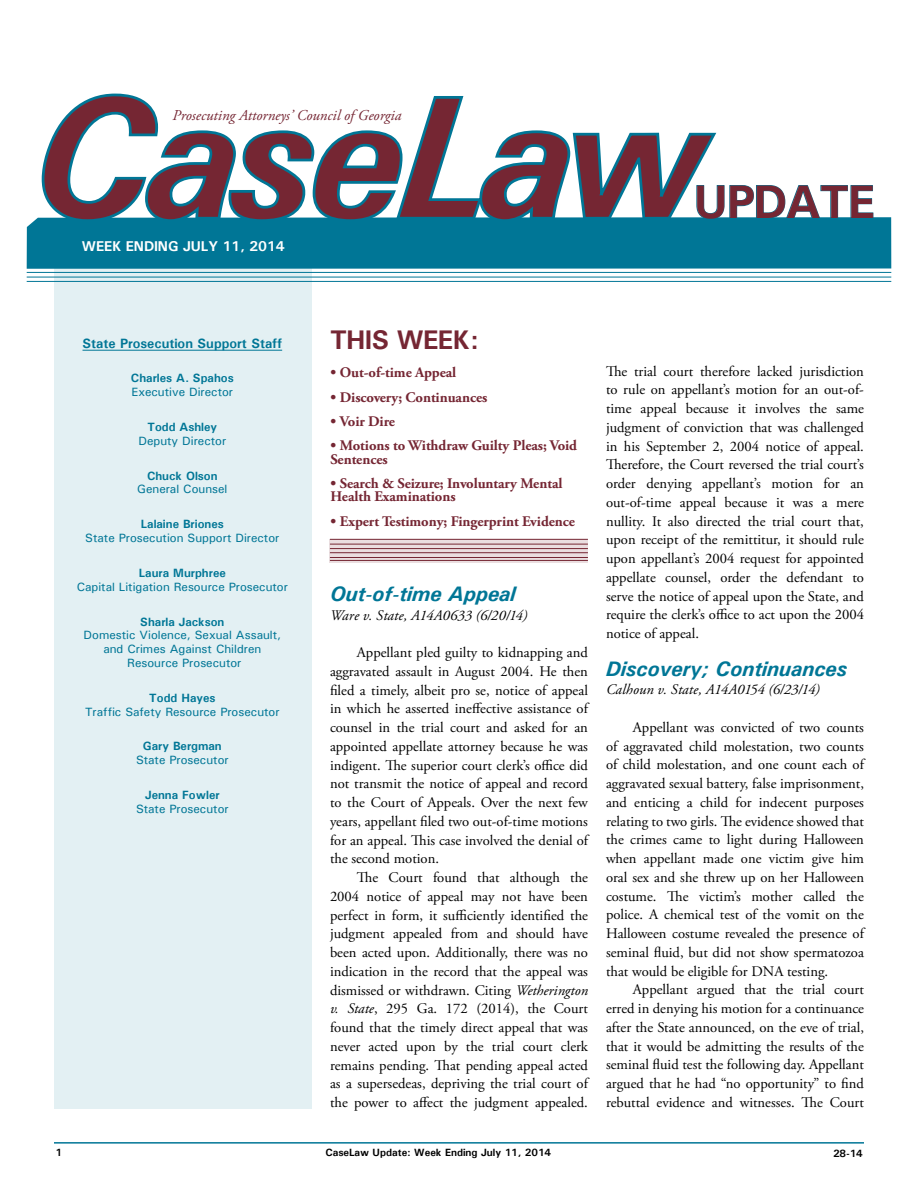
<style>
.page{position:relative;width:918px;height:1188px;background:#fff}
.page>*{position:absolute;margin:0;border:0;box-sizing:border-box;transform-origin:0 0}
.t1{font:700 47.1px "Univers";letter-spacing:-.025em;color:#752633}
.t2{font:700 27px "Univers";letter-spacing:-.025em;color:#752633}
.t3{font:italic 700 21px "Univers";color:#007696}
.t4{font:italic 15px "Adobe Garamond Pro";color:#752633}
.t5{font:14.7px/18.8px "Adobe Garamond Pro";color:#000;text-align:justify}
.t6{font:700 14.7px/13.5px "Adobe Garamond Pro";letter-spacing:-.005em;color:#752633}
.t7{font:italic 14.7px "Adobe Garamond Pro";letter-spacing:.01em;color:#000}
.t8{font:700 14.25px "Univers";letter-spacing:-.01em;color:#fff}
.t9{font:700 13.5px "Univers";color:#007696}
.t10{font:500 12px/13.8px "Univers";color:#007696;text-align:center}
.t11{font:700 12px "Univers";color:#007696}
.t12{font:700 10.5px "Univers";color:#000}
.s1{font-style:italic}
</style>
<div class="page">
<hr style="left:54px;top:1142px;width:810px;height:2px;background:#007696">
<div style="left:54px;top:228px;width:258px;height:880px;background:#e3f0f3"></div>
<hr style="left:83px;top:350px;width:199px;height:1px;background:#007696">
<div style="left:27px;top:217px;width:864px;height:52px;background:#007696"></div>
<hr style="left:27px;top:272px;width:864px;height:1px;background:#007696">
<hr style="left:27px;top:277px;width:864px;height:1px;background:#007696">
<svg style="left:330px;top:540px;width:258px;height:22px;background:#e4d5d8"></svg>
<hr style="left:330px;top:539px;width:258px;height:1px;background:#752633">
<hr style="left:330px;top:552px;width:258px;height:1px;background:#752633">
<hr style="left:330px;top:557px;width:258px;height:1px;background:#752633">
<hr style="left:330px;top:560px;width:258px;height:1px;background:#752633">
<hr style="left:330px;top:544px;width:258px;height:1px;background:#752633">
<hr style="left:330px;top:548px;width:258px;height:1px;background:#752633">
<svg style="left:719px;top:185px;width:155px;height:35px"></svg>
<hr style="left:27px;top:281px;width:864px;height:1px;background:#007696">
<svg style="left:40px;top:93px;width:679px;height:130px"></svg>
<p class="t4" style="left:172px;top:107px;width:230px">Prosecuting Attorneys’ Council of Georgia</p>
<p class="t8" style="left:82px;top:237px;width:204px">WEEK ENDING JULY 11, 2014</p>
<h1 class="t1" style="left:694px;top:172px;width:182px">UPDATE</h1>
<p class="t9" style="left:83px;top:334px;width:201px">State Prosecution Support Staff</p>
<p class="t11" style="left:131px;top:371px;width:104px">Charles A. Spahos</p>
<p class="t10" style="left:132px;top:385px;width:103px">Executive Director</p>
<p class="t11" style="left:147px;top:419px;width:71px">Todd Ashley</p>
<p class="t10" style="left:138px;top:434px;width:89px">Deputy Director</p>
<p class="t11" style="left:147px;top:468px;width:72px">Chuck Olson</p>
<p class="t10" style="left:137px;top:482px;width:92px">General Counsel</p>
<p class="t11" style="left:141px;top:517px;width:85px">Lalaine Briones</p>
<p class="t10" style="left:85px;top:531px;width:196px">State Prosecution Support Director</p>
<p class="t11" style="left:139px;top:565px;width:89px">Laura Murphree</p>
<p class="t10" style="left:77px;top:579px;width:213px">Capital Litigation Resource Prosecutor</p>
<p class="t11" style="left:140px;top:614px;width:86px">Sharla Jackson</p>
<p class="t10" style="left:84px;top:628px;width:199px">Domestic Violence, Sexual Assault, and Crimes Against Children<br>Resource Prosecutor</p>
<p class="t11" style="left:149px;top:690px;width:68px">Todd Hayes</p>
<p class="t10" style="left:85px;top:704px;width:196px">Traffic Safety Resource Prosecutor</p>
<p class="t11" style="left:143px;top:739px;width:80px">Gary Bergman</p>
<p class="t10" style="left:136px;top:753px;width:94px">State Prosecutor</p>
<p class="t11" style="left:145px;top:787px;width:76px">Jenna Fowler</p>
<p class="t10" style="left:136px;top:801px;width:94px">State Prosecutor</p>
<h2 class="t2" style="left:330px;top:323px;width:150px">THIS WEEK:</h2>
<p class="t6" style="left:330px;top:366px;width:127px">• Out-of-time Appeal</p>
<p class="t6" style="left:330px;top:390px;width:158px">• Discovery; Continuances</p>
<p class="t6" style="left:330px;top:415px;width:66px">• Voir Dire</p>
<p class="t6" style="left:330px;top:439px;width:248px">• Motions to Withdraw Guilty Pleas; Void<br>Sentences</p>
<p class="t6" style="left:330px;top:477px;width:234px">• Search &amp; Seizure; Involuntary Mental<br>Health Examinations</p>
<p class="t6" style="left:330px;top:515px;width:246px">• Expert Testimony; Fingerprint Evidence</p>
<h3 class="t3" style="left:330px;top:580px;width:187px">Out-of-time Appeal</h3>
<p class="t7" style="left:330px;top:606px;width:199px">Ware v. State, A14A0633 (6/20/14)</p>
<p class="t5" style="left:330px;top:644px;width:260px;text-indent:27px">Appellant pled guilty to kidnapping and aggravated assault in August 2004. He then filed a timely, albeit pro se, notice of appeal in which he asserted ineffective assistance of counsel in the trial court and asked for an appointed appellate attorney because he was indigent. The superior court clerk’s office did not transmit the notice of appeal and record to the Court of Appeals. Over the next few years, appellant filed two out-of-time motions for an appeal. This case involved the denial of the second motion.</p>
<p class="t5" style="left:330px;top:869px;width:260px;text-indent:27px">The Court found that although the 2004 notice of appeal may not have been perfect in form, it sufficiently identified the judgment appealed from and should have been acted upon. Additionally, there was no indication in the record that the appeal was dismissed or withdrawn. Citing <span class="s1">Wetherington v. State</span>, 295 Ga. 172 (2014), the Court found that the timely direct appeal that was never acted upon by the trial court clerk remains pending. That pending appeal acted as a supersedeas, depriving the trial court of the power to affect the judgment appealed.</p>
<p class="t5" style="left:606px;top:362px;width:260px">The trial court therefore lacked jurisdiction to rule on appellant’s motion for an out-of&shy;time appeal because it involves the same judgment of conviction that was challenged in his September 2, 2004 notice of appeal.<br>Therefore, the Court reversed the trial court’s order denying appellant’s motion for an out-of-time appeal because it was a mere nullity. It also directed the trial court that, upon receipt of the remittitur, it should rule upon appellant’s 2004 request for appointed appellate counsel, order the defendant to serve the notice of appeal upon the State, and require the clerk’s office to act upon the 2004 notice of appeal.</p>
<h3 class="t3" style="left:606px;top:655px;width:243px">Discovery; Continuances</h3>
<p class="t7" style="left:606px;top:681px;width:215px">Calhoun v. State, A14A0154 (6/23/14)</p>
<p class="t5" style="left:606px;top:718px;width:260px;text-indent:27px">Appellant was convicted of two counts of aggravated child molestation, two counts of child molestation, and one count each of aggravated sexual battery, false imprisonment, and enticing a child for indecent purposes relating to two girls. The evidence showed that the crimes came to light during Halloween when appellant made one victim give him oral sex and she threw up on her Halloween costume. The victim’s mother called the police. A chemical test of the vomit on the Halloween costume revealed the presence of seminal fluid, but did not show spermatozoa that would be eligible for DNA testing.</p>
<p class="t5" style="left:606px;top:981px;width:260px;text-indent:27px">Appellant argued that the trial court erred in denying his motion for a continuance after the State announced, on the eve of trial, that it would be admitting the results of the seminal fluid test the following day. Appellant argued that he had “no opportunity” to find rebuttal evidence and witnesses. The Court</p>
<p class="t12" style="left:56px;top:1146px;width:8px">1</p>
<p class="t12" style="left:326px;top:1146px;width:227px">CaseLaw Update: Week Ending July 11, 2014</p>
<p class="t12" style="left:833px;top:1147px;width:31px">28-14</p>
</div>
